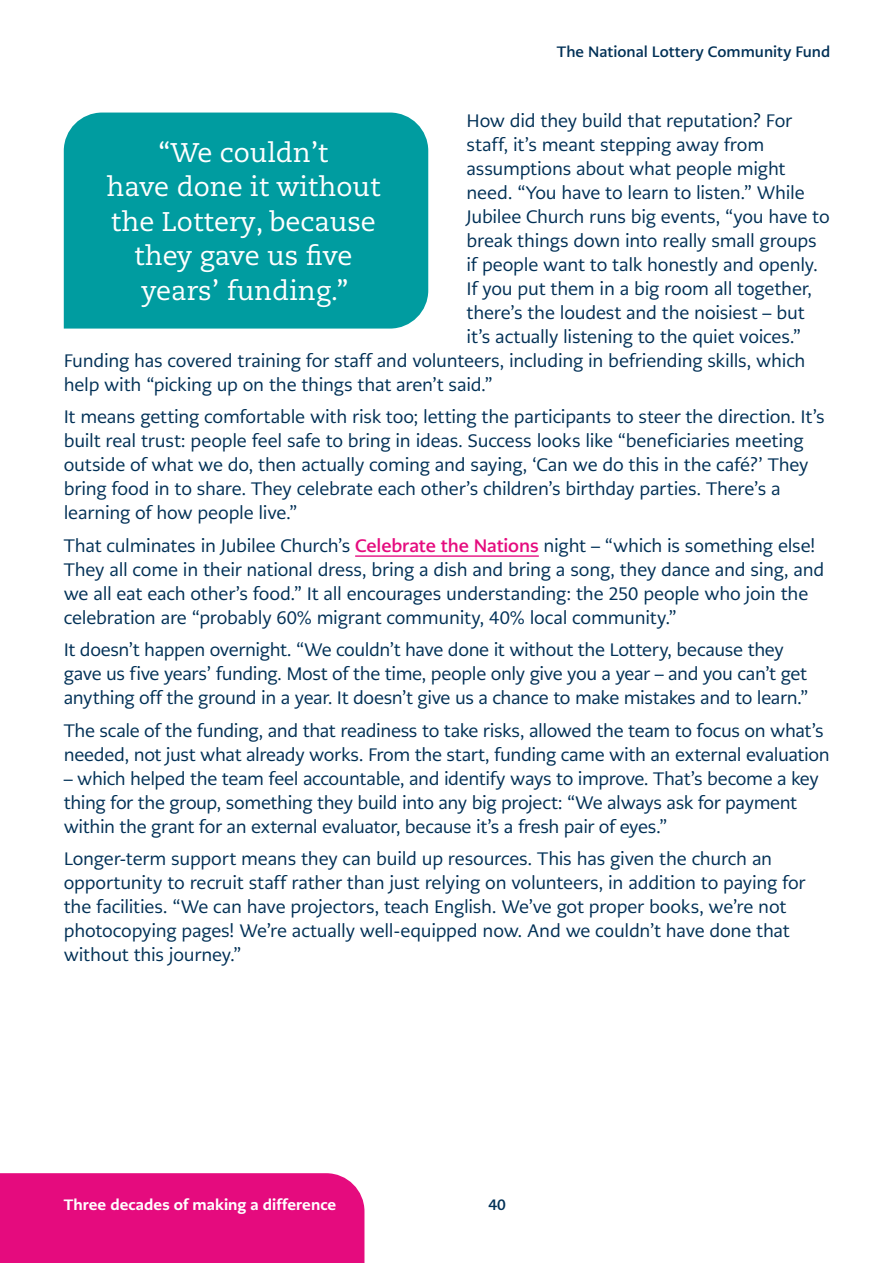
<style>
.page{position:relative;width:893px;height:1263px;background:#fff}
.page>*{position:absolute;margin:0;border:0;box-sizing:border-box;transform-origin:0 0}
.t1{font:27px/34.5px "Caecilia LT Pro 55 Roman";color:#fff;text-align:center}
.Body__P{font:18px/24px "PMN Caecilia Sans Text";letter-spacing:-.015em;color:#003056}
.t2{font:700 15px "PMN Caecilia Sans Text";color:#003056}
.t3{font:800 15px "PMN Caecilia Sans Text";letter-spacing:.005em;color:#fff}
.s1{font-weight:700;color:#e50b7e}
</style>
<div class="page">
<div style="left:0;top:1173px;width:364px;height:90px;background:#e50b7e"></div>
<hr style="left:355px;top:555px;width:184px;height:2px;background:#e50b7e">
<div style="left:64px;top:113px;width:364px;height:216px;background:#009ca0"></div>
<p class="t2" style="left:557px;top:42px;width:275px">The National Lottery Community Fund</p>
<p class="Body__P" style="left:467px;top:108px;width:327px">How did they build that reputation? For</p>
<p class="Body__P" style="left:467px;top:132px;width:299px">staff, it’s meant stepping away from</p>
<p class="Body__P" style="left:467px;top:156px;width:321px">assumptions about what people might</p>
<p class="Body__P" style="left:467px;top:180px;width:340px">need. “You have to learn to listen.” While</p>
<p class="Body__P" style="left:467px;top:204px;width:365px">Jubilee Church runs big events, “you have to</p>
<p class="Body__P" style="left:467px;top:228px;width:352px">break things down into really small groups</p>
<p class="Body__P" style="left:467px;top:252px;width:353px">if people want to talk honestly and openly.</p>
<p class="Body__P" style="left:467px;top:276px;width:347px">If you put them in a big room all together,</p>
<p class="Body__P" style="left:467px;top:300px;width:340px">there’s the loudest and the noisiest – but</p>
<p class="Body__P" style="left:467px;top:324px;width:336px">it’s actually listening to the quiet voices.”</p>
<p class="Body__P" style="left:64px;top:348px;width:743px">Funding has covered training for staff and volunteers, including in befriending skills, which</p>
<p class="Body__P" style="left:64px;top:372px;width:430px">help with “picking up on the things that aren’t said.”</p>
<p class="Body__P" style="left:64px;top:405px;width:763px">It means getting comfortable with risk too; letting the participants to steer the direction. It’s built real trust: people feel safe to bring in ideas. Success looks like “beneficiaries meeting outside of what we do, then actually coming and saying, ‘Can we do this in the café?’ They bring food in to share. They celebrate each other’s children’s birthday parties. There’s a learning of how people live.”</p>
<p class="Body__P" style="left:64px;top:533px;width:762px">That culminates in Jubilee Church’s <span class="s1">Celebrate the Nations</span> night – “which is something else!<br>They all come in their national dress, bring a dish and bring a song, they dance and sing, and we all eat each other’s food.” It all encourages understanding: the 250 people who join the celebration are “probably 60% migrant community, 40% local community.”</p>
<p class="Body__P" style="left:64px;top:638px;width:746px">It doesn’t happen overnight. “We couldn’t have done it without the Lottery, because they gave us five years’ funding. Most of the time, people only give you a year – and you can’t get anything off the ground in a year. It doesn’t give us a chance to make mistakes and to learn.”</p>
<p class="Body__P" style="left:64px;top:718px;width:767px">The scale of the funding, and that readiness to take risks, allowed the team to focus on what’s needed, not just what already works. From the start, funding came with an external evaluation</p>
<p class="Body__P" style="left:64px;top:766px;width:757px">– which helped the team feel accountable, and identify ways to improve. That’s become a key thing for the group, something they build into any big project: “We always ask for payment within the grant for an external evaluator, because it’s a fresh pair of eyes.”</p>
<p class="Body__P" style="left:64px;top:847px;width:743px">Longer-term support means they can build up resources. This has given the church an opportunity to recruit staff rather than just relying on volunteers, in addition to paying for the facilities. “We can have projectors, teach English. We’ve got proper books, we’re not photocopying pages! We’re actually well-equipped now. And we couldn’t have done that without this journey.”</p>
<h1 class="t1" style="left:106px;top:135px;width:276px">“We couldn’t<br>have done it without the Lottery, because they gave us five years’ funding.”</h1>
<p class="t3" style="left:64px;top:1194px;width:274px">Three decades of making a difference</p>
<p class="t2" style="left:488px;top:1195px;width:19px">40</p>
</div>
